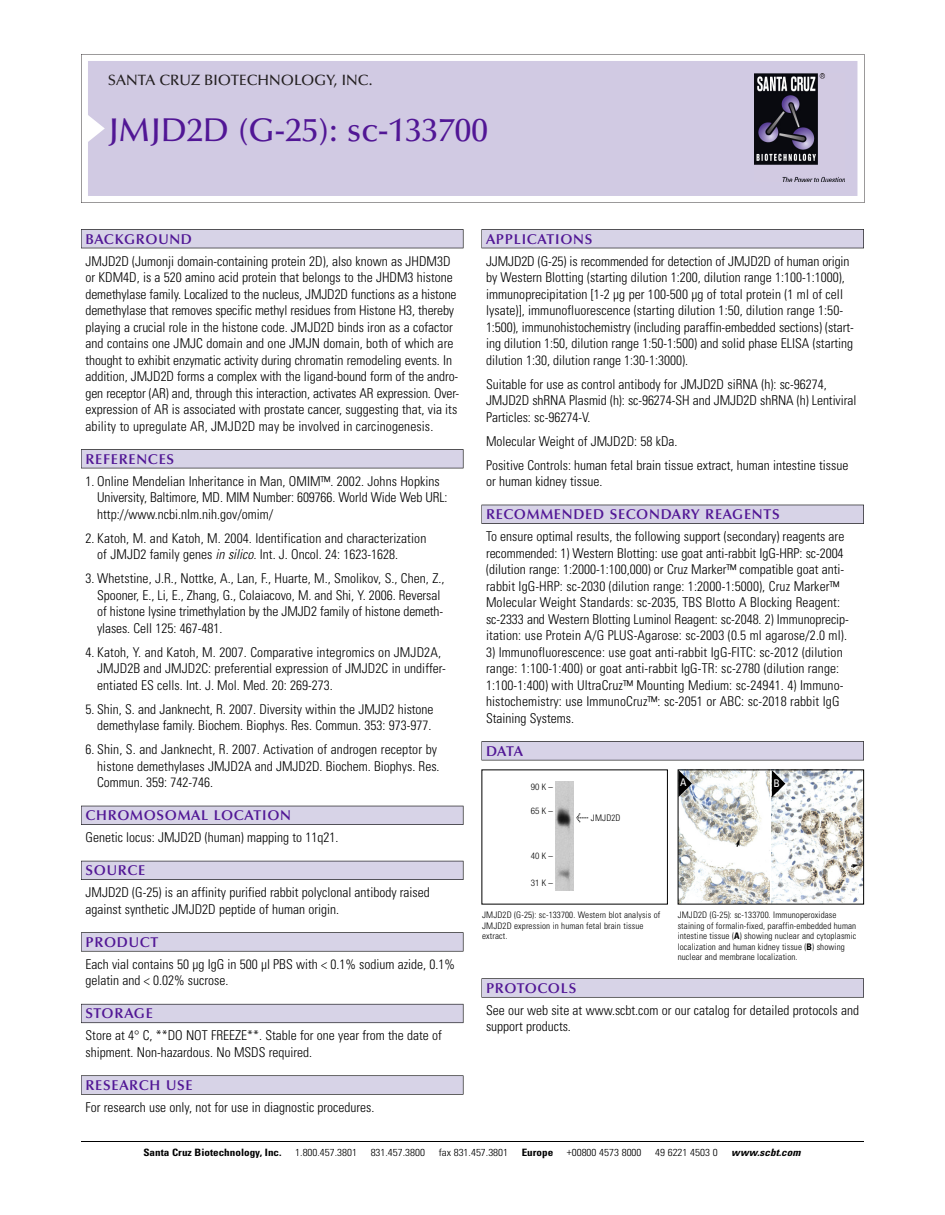
<style>
.page{position:relative;width:945px;height:1215px;background:#fff}
.page>*{position:absolute;margin:0;border:0;box-sizing:border-box;transform-origin:0 0}
.t1{font:500 33px "Optima";color:#511695}
.t2{font:500 15px "Optima";color:#231f20}
.t3{font:600 14.25px "Optima";letter-spacing:.05em;color:#511695}
.t4{font:300 condensed 13.5px/16.5px "Univers";color:#000}
.t5{font:condensed 10.5px "Univers";color:#fff}
.t6{font:300 condensed 10.2px "Univers";color:#000;scale:1.1 1}
.t7{font:700 condensed 10.2px "Univers";color:#000;scale:1.1 1}
.t8{font:italic 700 condensed 10.2px "Univers";letter-spacing:.005em;color:#000;scale:1.1 1}
.t9{font:300 condensed 9px/10.5px "Univers";letter-spacing:.015em;color:#000}
.t10{font:300 condensed 9px "Helvetica Neue";letter-spacing:.13em;color:#000}
.s1{font-style:italic}
.s2{font-family:"Meta Plus";font-weight:400;font-stretch:normal;font-size:10.5px}
.s3{font-weight:700}
</style>
<div class="page">
<svg style="left:81px;top:54px;width:783px;height:149px"></svg>
<div style="left:88px;top:61px;width:769px;height:135px;background:#d1cae3"></div>
<img style="left:755px;top:74px;width:90px;height:108px">
<div style="left:81px;top:229px;width:382px;height:19px;background:#525156"></div>
<div style="left:81px;top:230px;width:382px;height:18px;background:#d7d3e7"></div>
<div style="left:81px;top:449px;width:382px;height:19px;background:#525155"></div>
<div style="left:81px;top:450px;width:382px;height:18px;background:#d7d3e7"></div>
<div style="left:81px;top:806px;width:382px;height:19px;background:#525158"></div>
<div style="left:81px;top:806px;width:382px;height:18px;background:#d7d3e7"></div>
<div style="left:81px;top:861px;width:382px;height:19px;background:#54535a"></div>
<div style="left:81px;top:861px;width:382px;height:18px;background:#d7d3e7"></div>
<svg style="left:81px;top:932px;width:382px;height:20px"></svg>
<div style="left:81px;top:933px;width:382px;height:18px;background:#d7d3e7"></div>
<div style="left:81px;top:1004px;width:382px;height:19px;background:#66646e"></div>
<div style="left:81px;top:1004px;width:382px;height:18px;background:#d7d3e7"></div>
<div style="left:81px;top:1075px;width:382px;height:20px;background:#666"></div>
<div style="left:81px;top:1076px;width:382px;height:18px;background:#d7d3e7"></div>
<div style="left:482px;top:229px;width:382px;height:19px;background:#525156"></div>
<div style="left:482px;top:230px;width:381px;height:18px;background:#d7d3e7"></div>
<div style="left:482px;top:505px;width:382px;height:19px;background:#515055"></div>
<div style="left:482px;top:505px;width:381px;height:18px;background:#d7d3e7"></div>
<div style="left:482px;top:741px;width:382px;height:19px;background:#545357"></div>
<div style="left:482px;top:742px;width:381px;height:18px;background:#d7d3e7"></div>
<div style="left:482px;top:978px;width:382px;height:20px;background:#626263"></div>
<div style="left:482px;top:979px;width:381px;height:18px;background:#d7d3e7"></div>
<hr style="left:81px;top:1141px;width:783px;height:1px;background:#000">
<img style="left:772px;top:772px;width:90px;height:130px">
<img style="left:680px;top:772px;width:90px;height:130px">
<svg style="left:772px;top:770px;width:13px;height:27px"></svg>
<svg style="left:678px;top:770px;width:14px;height:27px"></svg>
<img style="left:555px;top:782px;width:19px;height:109px">
<p class="t2" style="left:108px;top:74px;width:266px">SANTA CRUZ BIOTECHNOLOGY, INC.</p>
<h1 class="t1" style="left:108px;top:117px;width:381px">JMJD2D (G-25): sc-133700</h1>
<p class="t3" style="left:86px;top:233px;width:108px">BACKGROUND</p>
<p class="t4" style="left:86px;top:254px;width:375px">JMJD2D (Jumonji domain-containing protein 2D), also known as JHDM3D or KDM4D, is a 520 amino acid protein that belongs to the JHDM3 histone demethylase family. Localized to the nucleus, JMJD2D functions as a histone demethylase that removes specific methyl residues from Histone H3, thereby playing a crucial role in the histone code. JMJD2D binds iron as a cofactor and contains one JMJC domain and one JMJN domain, both of which are thought to exhibit enzymatic activity during chromatin remodeling events. In addition, JMJD2D forms a complex with the ligand-bound form of the andro&shy;gen receptor (AR) and, through this interaction, activates AR expression. Over&shy;expression of AR is associated with prostate cancer, suggesting that, via its ability to upregulate AR, JMJD2D may be involved in carcinogenesis.</p>
<p class="t3" style="left:86px;top:453px;width:90px">REFERENCES</p>
<p class="t4" style="left:97px;top:474px;width:352px;text-indent:-12px">1. Online Mendelian Inheritance in Man, OMIM™. 2002. Johns Hopkins<br>University, Baltimore, MD. MIM Number: 609766. World Wide Web URL: http://www.ncbi.nlm.nih.gov/omim/</p>
<p class="t4" style="left:97px;top:531px;width:331px;text-indent:-12px">2. Katoh, M. and Katoh, M. 2004. Identification and characterization of JMJD2 family genes <span class="s1">in silico.</span> Int. J. Oncol. 24: 1623-1628.</p>
<p class="t4" style="left:97px;top:571px;width:349px;text-indent:-12px">3. Whetstine, J.R., Nottke, A., Lan, F., Huarte, M., Smolikov, S., Chen, Z., Spooner, E., Li, E., Zhang, G., Colaiacovo, M. and Shi, Y. 2006. Reversal of histone lysine trimethylation by the JMJD2 family of histone demeth&shy;ylases. Cell 125: 467-481.</p>
<p class="t4" style="left:97px;top:645px;width:350px;text-indent:-12px">4. Katoh, Y. and Katoh, M. 2007. Comparative integromics on JMJD2A,<br>JMJD2B and JMJD2C: preferential expression of JMJD2C in undiffer&shy;entiated ES cells. Int. J. Mol. Med. 20: 269-273.</p>
<p class="t4" style="left:86px;top:702px;width:350px;text-align:right">5. Shin, S. and Janknecht, R. 2007. Diversity within the JMJD2 histone demethylase family. Biochem. Biophys. Res. Commun. 353: 973-977.</p>
<p class="t4" style="left:97px;top:742px;width:344px;text-indent:-12px">6. Shin, S. and Janknecht, R. 2007. Activation of androgen receptor by histone demethylases JMJD2A and JMJD2D. Biochem. Biophys. Res.<br>Commun. 359: 742-746.</p>
<p class="t3" style="left:86px;top:810px;width:207px">CHROMOSOMAL LOCATION</p>
<p class="t4" style="left:86px;top:830px;width:254px">Genetic locus: JMJD2D (human) mapping to 11q21.</p>
<p class="t3" style="left:86px;top:865px;width:61px">SOURCE</p>
<p class="t4" style="left:86px;top:885px;width:346px">JMJD2D (G-25) is an affinity purified rabbit polyclonal antibody raised against synthetic JMJD2D peptide of human origin.</p>
<p class="t3" style="left:86px;top:936px;width:74px">PRODUCT</p>
<p class="t4" style="left:86px;top:957px;width:371px">Each vial contains 50 µg IgG in 500 µl PBS with &lt; 0.1% sodium azide, 0.1% gelatin and &lt; 0.02% sucrose.</p>
<p class="t3" style="left:86px;top:1008px;width:69px">STORAGE</p>
<p class="t4" style="left:86px;top:1028px;width:358px">Store at 4° C, **DO NOT FREEZE**. Stable for one year from the date of shipment. Non-hazardous. No MSDS required.</p>
<p class="t3" style="left:86px;top:1079px;width:109px">RESEARCH USE</p>
<p class="t4" style="left:86px;top:1100px;width:290px">For research use only, not for use in diagnostic procedures.</p>
<p class="t3" style="left:486px;top:233px;width:108px">APPLICATIONS</p>
<p class="t4" style="left:486px;top:254px;width:369px">JJMJD2D (G-25) is recommended for detection of JMJD2D of human origin by Western Blotting (starting dilution 1:200, dilution range 1:100-1:1000), immunoprecipitation [1-2 µg per 100-500 µg of total protein (1 ml of cell lysate)], immunofluorescence (starting dilution 1:50, dilution range 1:50- 1:500), immunohistochemistry (including paraffin-embedded sections) (start&shy;ing dilution 1:50, dilution range 1:50-1:500) and solid phase ELISA (starting dilution 1:30, dilution range 1:30-1:3000).</p>
<p class="t4" style="left:486px;top:377px;width:372px">Suitable for use as control antibody for JMJD2D siRNA (h): sc-96274,<br>JMJD2D shRNA Plasmid (h): sc-96274-SH and JMJD2D shRNA (h) Lentiviral<br>Particles: sc-96274-V.</p>
<p class="t4" style="left:486px;top:430px;width:364px;line-height:24px">Molecular Weight of JMJD2D: 58 kDa.<br>Positive Controls: human fetal brain tissue extract, human intestine tissue</p>
<p class="t4" style="left:486px;top:474px;width:118px">or human kidney tissue.</p>
<p class="t3" style="left:486px;top:509px;width:295px">RECOMMENDED SECONDARY REAGENTS</p>
<p class="t4" style="left:486px;top:529px;width:364px">To ensure optimal results, the following support (secondary) reagents are recommended: 1) Western Blotting: use goat anti-rabbit IgG-HRP: sc-2004 (dilution range: 1:2000-1:100,000) or Cruz Marker™ compatible goat anti&shy;rabbit IgG-HRP: sc-2030 (dilution range: 1:2000-1:5000), Cruz Marker™ Molecular Weight Standards: sc-2035, TBS Blotto A Blocking Reagent: sc-2333 and Western Blotting Luminol Reagent: sc-2048. 2) Immunoprecip&shy;itation: use Protein A/G PLUS-Agarose: sc-2003 (0.5 ml agarose/2.0 ml).</p>
<p class="t4" style="left:486px;top:645px;width:359px">3) Immunofluorescence: use goat anti-rabbit IgG-FITC: sc-2012 (dilution range: 1:100-1:400) or goat anti-rabbit IgG-TR: sc-2780 (dilution range:<br>1:100-1:400) with UltraCruz™ Mounting Medium: sc-24941. 4) Immuno&shy;histochemistry: use ImmunoCruz™: sc-2051 or ABC: sc-2018 rabbit IgG Staining Systems.</p>
<p class="t3" style="left:486px;top:745px;width:39px">DATA</p>
<p class="t10" style="left:531px;top:783px;width:24px">90K–</p>
<p class="t10" style="left:531px;top:807px;width:24px">65K–</p>
<p class="t10" style="left:531px;top:852px;width:24px">40K–</p>
<p class="t10" style="left:531px;top:879px;width:24px">31K–</p>
<p class="t9" style="left:576px;top:813px;width:46px"><span class="s2">&lt;</span> JMJD2D</p>
<p class="t5" style="left:680px;top:779px;width:8px">A</p>
<p class="t5" style="left:773px;top:779px;width:8px">B</p>
<p class="t9" style="left:482px;top:911px;width:180px">JMJD2D (G-25): sc-133700. Western blot analysis of<br>JMJD2D expression in human fetal brain tissue extract.</p>
<p class="t9" style="left:678px;top:911px;width:180px">JMJD2D (G-25): sc-133700. Immunoperoxidase staining of formalin-fixed, paraffin-embedded human intestine tissue (<span class="s3">A</span>) showing nuclear and cytoplasmic localization and human kidney tissue (<span class="s3">B</span>) showing nuclear and membrane localization.</p>
<p class="t3" style="left:486px;top:982px;width:92px">PROTOCOLS</p>
<p class="t4" style="left:486px;top:1003px;width:375px">See our web site at www.scbt.com or our catalog for detailed protocols and support products.</p>
<p class="t7" style="left:143px;top:1148px;width:127px">Santa Cruz Biotechnology, Inc.</p>
<p class="t6" style="left:295px;top:1148px;width:58px">1.800.457.3801</p>
<p class="t6" style="left:371px;top:1148px;width:51px">831.457.3800</p>
<p class="t6" style="left:439px;top:1148px;width:65px">fax 831.457.3801</p>
<p class="t7" style="left:522px;top:1148px;width:30px">Europe</p>
<p class="t6" style="left:567px;top:1148px;width:69px">+00800 4573 8000</p>
<p class="t6" style="left:655px;top:1148px;width:58px">49 6221 4503 0</p>
<p class="t8" style="left:731px;top:1148px;width:64px">www.scbt.com</p>
</div>
